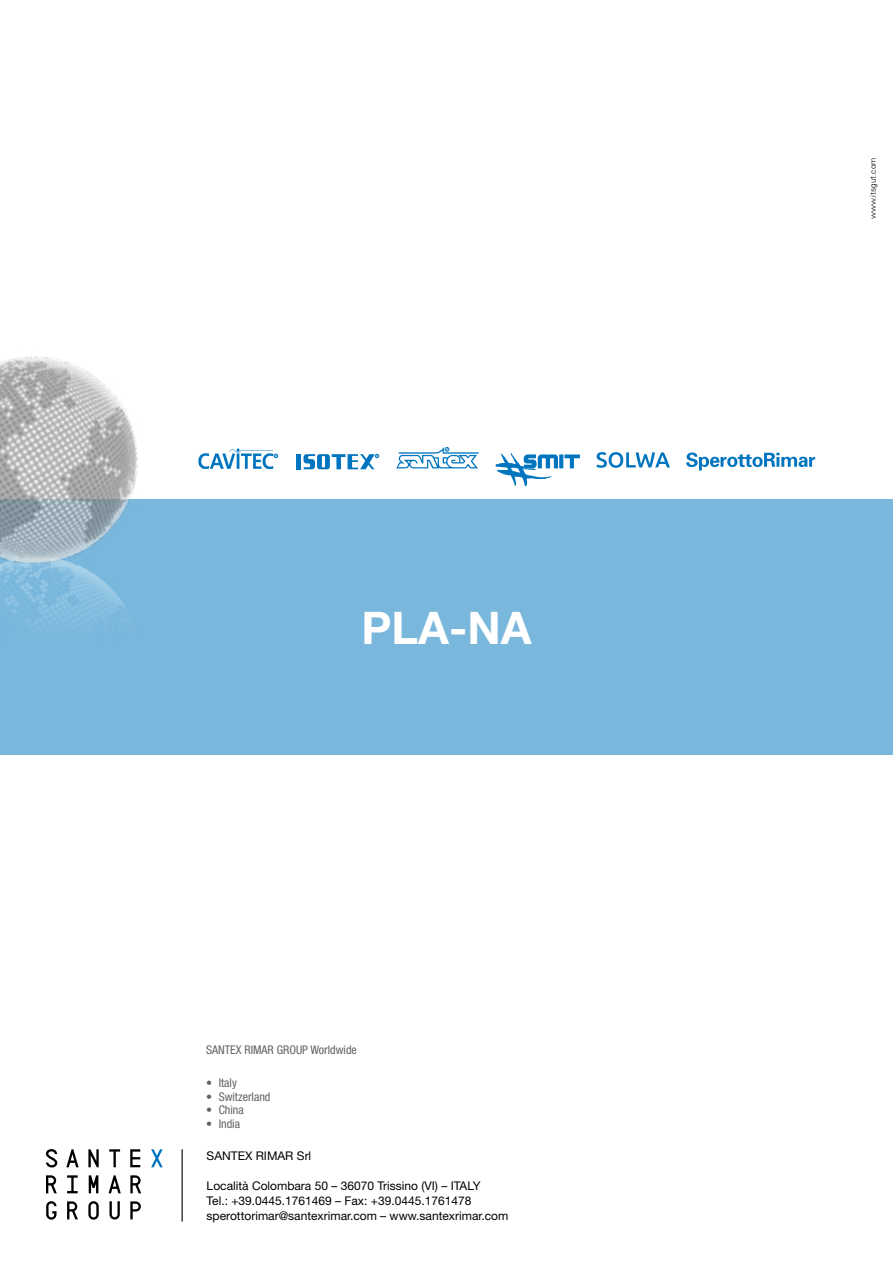
<style>
.page{position:relative;width:893px;height:1263px;background:#fff}
.page>*{position:absolute;margin:0;border:0;box-sizing:border-box;transform-origin:0 0}
.t1{font:700 45px "Helvetica Neue";color:#fff}
.t2{font:12px/15px "Helvetica Neue";color:#000}
.t3{font:condensed 12px "Helvetica Neue";color:#646363}
.t4{font:300 8.25px "Univers";color:#000}
</style>
<div class="page">
<div style="left:0;top:500px;width:893px;height:255px;background:#7ab7dc"></div>
<img style="left:0;top:356px;width:236px;height:260px">
<hr style="left:182px;top:1149px;width:1px;height:72px;background:#000">
<svg style="left:151px;top:1149px;width:12px;height:18px"></svg>
<svg style="left:46px;top:1175px;width:11px;height:18px"></svg>
<svg style="left:130px;top:1175px;width:11px;height:18px"></svg>
<svg style="left:67px;top:1201px;width:11px;height:18px"></svg>
<svg style="left:88px;top:1201px;width:11px;height:19px"></svg>
<svg style="left:46px;top:1149px;width:12px;height:18px"></svg>
<svg style="left:88px;top:1149px;width:11px;height:18px"></svg>
<svg style="left:67px;top:1175px;width:11px;height:18px"></svg>
<svg style="left:89px;top:1175px;width:9px;height:18px"></svg>
<svg style="left:46px;top:1201px;width:11px;height:19px"></svg>
<svg style="left:109px;top:1201px;width:11px;height:18px"></svg>
<svg style="left:130px;top:1201px;width:11px;height:18px"></svg>
<svg style="left:109px;top:1149px;width:11px;height:18px"></svg>
<svg style="left:130px;top:1149px;width:10px;height:18px"></svg>
<svg style="left:66px;top:1149px;width:13px;height:18px"></svg>
<svg style="left:109px;top:1175px;width:12px;height:18px"></svg>
<svg style="left:198px;top:448px;width:80px;height:21px"></svg>
<div style="left:296px;top:454px;width:5px;height:15px;background:#0075bf"></div>
<svg style="left:303px;top:454px;width:76px;height:15px"></svg>
<svg style="left:396px;top:447px;width:83px;height:21px"></svg>
<svg style="left:596px;top:452px;width:74px;height:16px"></svg>
<svg style="left:686px;top:452px;width:129px;height:18px"></svg>
<svg style="left:495px;top:453px;width:85px;height:33px"></svg>
<h1 class="t1" style="left:361px;top:600px;width:172px">PLA-NA</h1>
<p class="t3" style="left:206px;top:1043px;width:152px">SANTEX RIMAR GROUP Worldwide</p>
<p class="t3" style="left:206px;top:1076px;width:32px">• Italy</p>
<p class="t3" style="left:206px;top:1089px;width:66px">• Switzerland</p>
<p class="t3" style="left:206px;top:1103px;width:39px">• China</p>
<p class="t3" style="left:206px;top:1116px;width:36px">• India</p>
<p class="t2" style="left:207px;top:1148px;width:106px">SANTEX RIMAR Srl</p>
<p class="t2" style="left:207px;top:1178px;width:303px">Località Colombara 50 – 36070 Trissino (VI) – ITALY<br>Tel.: +39.0445.1761469 – Fax: +39.0445.1761478 sperottorimar@santexrimar.com – www.santexrimar.com</p>
<p class="t4" style="left:868px;top:219px;width:63px;rotate:-90deg">www.itsgut.com</p>
</div>
